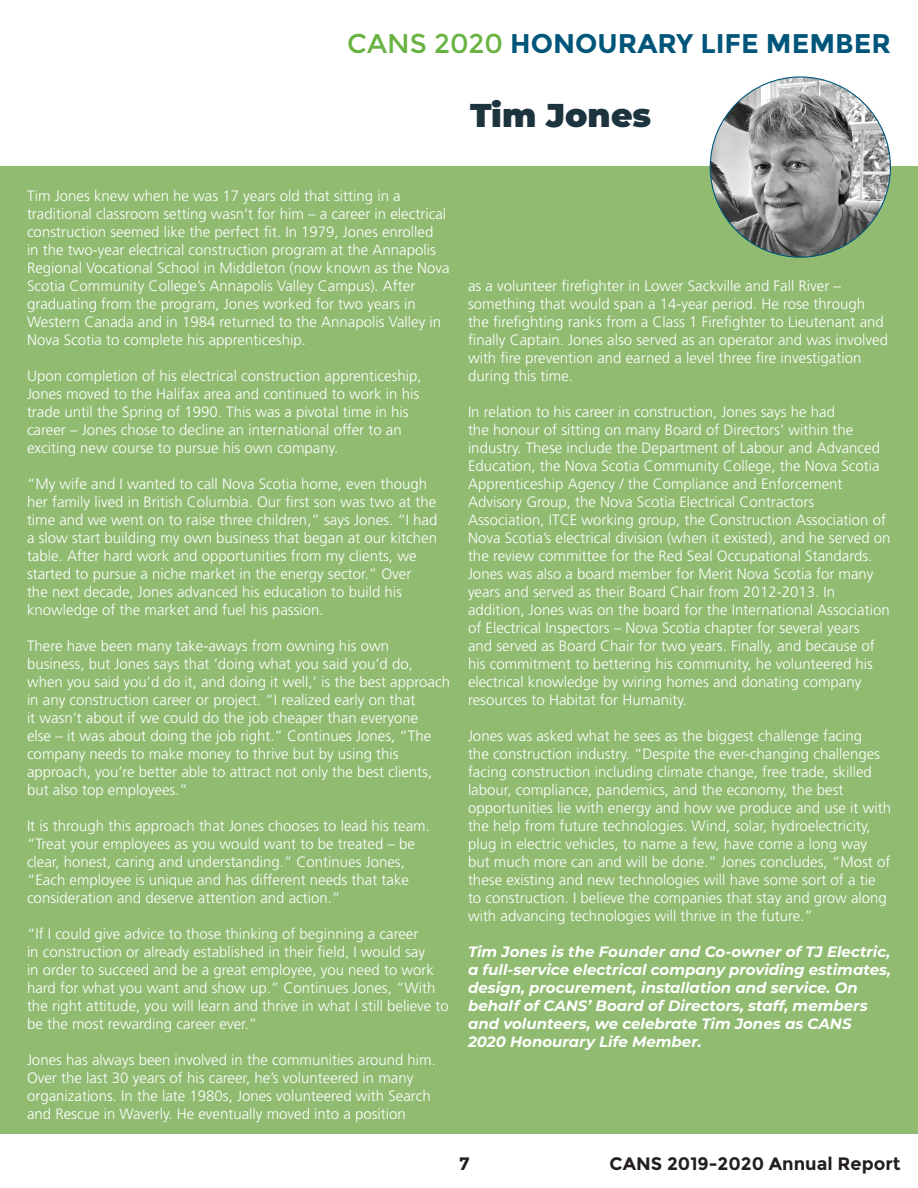
<style>
.page{position:relative;width:918px;height:1188px;background:#fff}
.page>*{position:absolute;margin:0;border:0;box-sizing:border-box;transform-origin:0 0}
.t1{font:900 33px "Montserrat";color:#1d343f}
.t2{font:700 27px "Montserrat";color:#00567a}
.t3{font:700 18px "Montserrat";color:#231f20}
.t4{font:300 15px/18px "Frutiger LT Std";color:#fff}
.t5{font:italic 700 15px/18px "Montserrat";color:#fff}
.s1{font-weight:400;color:#69b342}
</style>
<div class="page">
<div style="left:0;top:166px;width:918px;height:968px;background:#90bb71"></div>
<img style="left:710px;top:77px;width:180px;height:180px;border-radius:90px">
<h2 class="t2" style="left:347px;top:28px;width:545px"><span class="s1">CANS 2020</span> HONOURARY LIFE MEMBER</h2>
<h1 class="t1" style="left:470px;top:90px;width:183px">Tim Jones</h1>
<p class="t4" style="left:27px;top:187px;width:424px">Tim Jones knew when he was 17 years old that sitting in a traditional classroom setting wasn’t for him – a career in electrical construction seemed like the perfect fit. In 1979, Jones enrolled<br>in the two-year electrical construction program at the Annapolis Regional Vocational School in Middleton (now known as the Nova Scotia Community College’s Annapolis Valley Campus). After graduating from the program, Jones worked for two years in Western Canada and in 1984 returned to the Annapolis Valley in Nova Scotia to complete his apprenticeship.</p>
<p class="t4" style="left:27px;top:367px;width:396px">Upon completion of his electrical construction apprenticeship, Jones moved to the Halifax area and continued to work in his trade until the Spring of 1990. This was a pivotal time in his career – Jones chose to decline an international offer to an exciting new course to pursue his own company.</p>
<p class="t4" style="left:27px;top:475px;width:412px">“My wife and I wanted to call Nova Scotia home, even though her family lived in British Columbia. Our first son was two at the time and we went on to raise three children,” says Jones. “I had a slow start building my own business that began at our kitchen table. After hard work and opportunities from my clients, we started to pursue a niche market in the energy sector.” Over<br>the next decade, Jones advanced his education to build his knowledge of the market and fuel his passion.</p>
<p class="t4" style="left:27px;top:637px;width:425px">There have been many take-aways from owning his own business, but Jones says that ‘doing what you said you’d do, when you said you’d do it, and doing it well,’ is the best approach in any construction career or project. “I realized early on that<br>it wasn’t about if we could do the job cheaper than everyone<br>else – it was about doing the job right.” Continues Jones, “The company needs to make money to thrive but by using this approach, you’re better able to attract not only the best clients, but also top employees.”</p>
<p class="t4" style="left:27px;top:817px;width:404px">It is through this approach that Jones chooses to lead his team. “Treat your employees as you would want to be treated – be clear, honest, caring and understanding.” Continues Jones, “Each employee is unique and has different needs that take consideration and deserve attention and action.”</p>
<p class="t4" style="left:27px;top:925px;width:423px">“If I could give advice to those thinking of beginning a career<br>in construction or already established in their field, I would say<br>in order to succeed and be a great employee, you need to work hard for what you want and show up.” Continues Jones, “With the right attitude, you will learn and thrive in what I still believe to be the most rewarding career ever.”</p>
<p class="t4" style="left:27px;top:1051px;width:410px">Jones has always been involved in the communities around him.<br>Over the last 30 years of his career, he’s volunteered in many organizations. In the late 1980s, Jones volunteered with Search and Rescue in Waverly. He eventually moved into a position</p>
<p class="t4" style="left:468px;top:277px;width:422px">as a volunteer firefighter in Lower Sackville and Fall River – something that would span a 14-year period. He rose through the firefighting ranks from a Class 1 Firefighter to Lieutenant and finally Captain. Jones also served as an operator and was involved with fire prevention and earned a level three fire investigation during this time.</p>
<p class="t4" style="left:468px;top:403px;width:424px">In relation to his career in construction, Jones says he had<br>the honour of sitting on many Board of Directors’ within the industry. These include the Department of Labour and Advanced Education, the Nova Scotia Community College, the Nova Scotia Apprenticeship Agency / the Compliance and Enforcement Advisory Group, the Nova Scotia Electrical Contractors Association, ITCE working group, the Construction Association of Nova Scotia’s electrical division (when it existed), and he served on the review committee for the Red Seal Occupational Standards.<br>Jones was also a board member for Merit Nova Scotia for many years and served as their Board Chair from 2012-2013. In addition, Jones was on the board for the International Association of Electrical Inspectors – Nova Scotia chapter for several years<br>and served as Board Chair for two years. Finally, and because of his commitment to bettering his community, he volunteered his electrical knowledge by wiring homes and donating company resources to Habitat for Humanity.</p>
<p class="t4" style="left:468px;top:727px;width:425px">Jones was asked what he sees as the biggest challenge facing<br>the construction industry. “Despite the ever-changing challenges facing construction including climate change, free trade, skilled labour, compliance, pandemics, and the economy, the best opportunities lie with energy and how we produce and use it with the help from future technologies. Wind, solar, hydroelectricity, plug in electric vehicles, to name a few, have come a long way but much more can and will be done.” Jones concludes, “Most of these existing and new technologies will have some sort of a tie to construction. I believe the companies that stay and grow along with advancing technologies will thrive in the future.”</p>
<p class="t5" style="left:468px;top:942px;width:425px">Tim Jones is the Founder and Co-owner of TJ Electric, a full-service electrical company providing estimates, design, procurement, installation and service. On behalf of CANS’ Board of Directors, staff, members and volunteers, we celebrate Tim Jones as CANS 2020 Honourary Life Member.</p>
<p class="t3" style="left:459px;top:1153px;width:12px">7</p>
<p class="t3" style="left:610px;top:1153px;width:293px">CANS 2019-2020 Annual Report</p>
</div>
